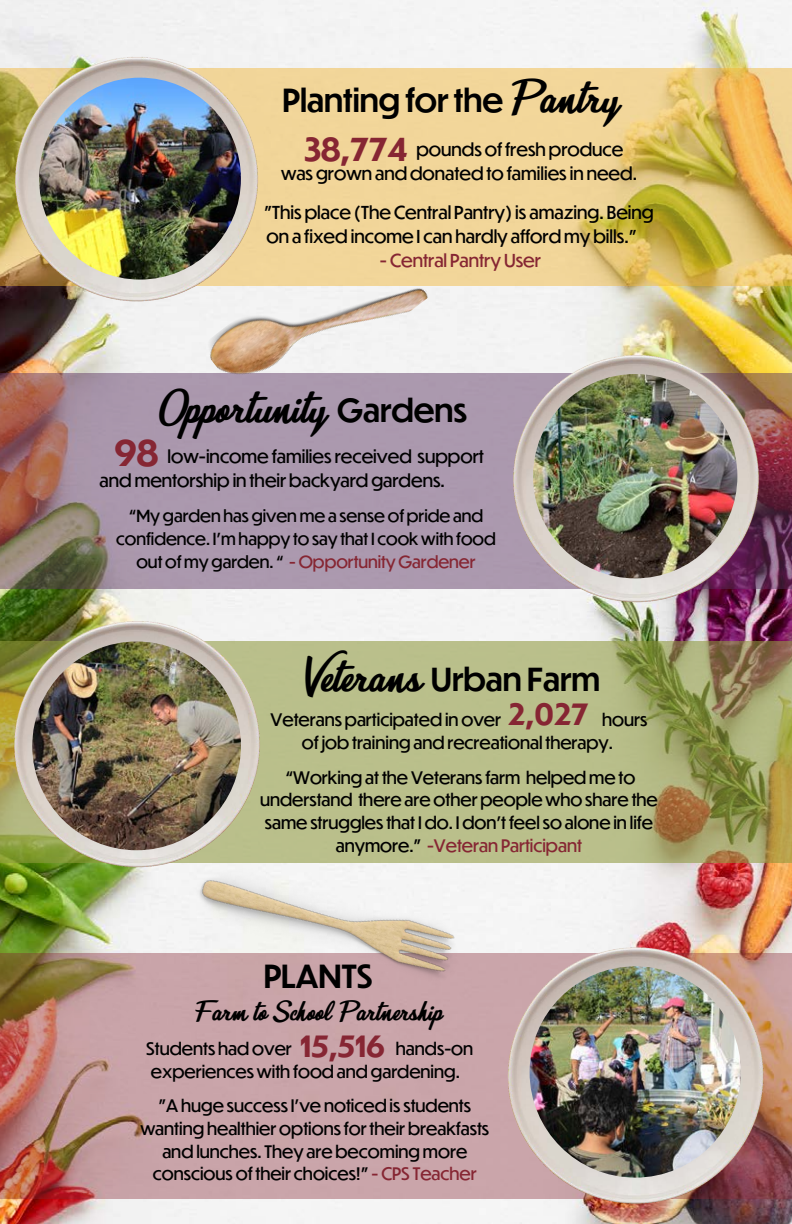
<style>
.page{position:relative;width:792px;height:1224px;background:#fff}
.page>*{position:absolute;margin:0;border:0;box-sizing:border-box;transform-origin:0 0}
.t1{font:45.8px "Quick Kiss";color:#000}
.t2{font:700 34.6px "Dunbar Tall";color:#862633}
.t3{font:500 31.2px "Dunbar Tall";color:#000}
.t4{font:700 31px "Dunbar Tall";color:#862633}
.t5{font:700 28.8px "Dunbar Tall";color:#862633}
.t6{font:27.2px "Quick Kiss";color:#000}
.t7{font:17.6px/23.8px "Dunbar Tall";color:#000}
.t8{font:17.6px "Dunbar Tall";color:#862633}
.t9{font:17px/22.6px "Dunbar Tall";color:#000}
.t10{font:16.4px/22.8px "Dunbar Tall";color:#000;text-align:center}
.s1{color:#862633}
</style>
<div class="page">
<img style="left:0;top:0;width:400px;height:642px">
<img style="left:0;top:878px;width:400px;height:346px">
<img style="left:400px;top:0;width:392px;height:1224px">
<svg style="left:267px;top:69px;width:525px;height:217px;background:#e8ca83"></svg>
<svg style="left:0;top:374px;width:792px;height:215px;background:#a28895"></svg>
<svg style="left:269px;top:642px;width:523px;height:221px;background:#aeb079"></svg>
<img style="left:200px;top:216px;width:231px;height:210px">
<img style="left:0;top:49px;width:267px;height:262px">
<img style="left:420px;top:347px;width:347px;height:265px">
<img style="left:533px;top:374px;width:204px;height:204px;border-radius:50%">
<img style="left:0;top:612px;width:269px;height:266px">
<img style="left:32px;top:642px;width:209px;height:208px;border-radius:50%">
<img style="left:39px;top:78px;width:202px;height:202px;border-radius:50%">
<img style="left:0;top:953px;width:792px;height:245px">
<img style="left:178px;top:792px;width:303px;height:265px">
<img style="left:412px;top:938px;width:354px;height:276px">
<img style="left:530px;top:966px;width:211px;height:212px;border-radius:50%">
<h3 class="t3" style="left:282px;top:79px;width:222px">Planting for the</h3>
<h1 class="t1" style="left:507px;top:68px;width:113px">Pantry</h1>
<h3 class="t4" style="left:305px;top:128px;width:104px">38,774</h3>
<p class="t7" style="left:281px;top:137px;width:357px;text-indent:135px">pounds of fresh produce was grown and donated to families in need.</p>
<p class="t7" style="left:264px;top:200px;width:391px">"This place (The Central Pantry) is amazing. Being on a fixed income I can hardly afford my bills."</p>
<p class="t8" style="left:380px;top:248px;width:163px">- Central Pantry User</p>
<h1 class="t1" style="left:158px;top:377px;width:170px">Opportunity</h1>
<h3 class="t3" style="left:337px;top:388px;width:132px">Gardens</h3>
<h2 class="t2" style="left:115px;top:429px;width:45px">98</h2>
<p class="t7" style="left:100px;top:444px;width:386px;text-indent:68px">low-income families received support and mentorship in their backyard gardens.</p>
<p class="t10" style="left:116px;top:503px;width:381px">“My garden has given me a sense of pride and confidence. I'm happy to say that I cook with food out of my garden. “ <span class="s1">- Opportunity Gardener</span></p>
<h1 class="t1" style="left:298px;top:647px;width:125px">Veterans</h1>
<p class="t9" style="left:271px;top:708px;width:232px">Veterans participated in over</p>
<h3 class="t3" style="left:431px;top:658px;width:171px">Urban Farm</h3>
<h3 class="t5" style="left:508px;top:694px;width:82px">2,027</h3>
<p class="t9" style="left:302px;top:708px;width:347px;text-indent:300px">hours of job training and recreational therapy.</p>
<p class="t9" style="left:260px;top:765px;width:399px;text-align:center">“Working at the Veterans farm helped me to understand there are other people who share the same struggles that I do. I don’t feel so alone in life anymore.” <span class="s1">-Veteran Participant</span></p>
<h3 class="t3" style="left:264px;top:955px;width:110px">PLANTS</h3>
<h3 class="t6" style="left:194px;top:994px;width:250px">Farm to School Partnership</h3>
<h3 class="t5" style="left:300px;top:1026px;width:86px">15,516</h3>
<p class="t9" style="left:151px;top:1036px;width:324px;text-indent:245px">hands-on experiences with food and gardening.</p>
<p class="t9" style="left:140px;top:1094px;width:350px;text-align:center">"A huge success I've noticed is students wanting healthier options for their breakfasts and lunches. They are becoming more conscious of their choices!” <span class="s1">- CPS Teacher</span></p>
<p class="t9" style="left:146px;top:1036px;width:147px">Students had over</p>
</div>
